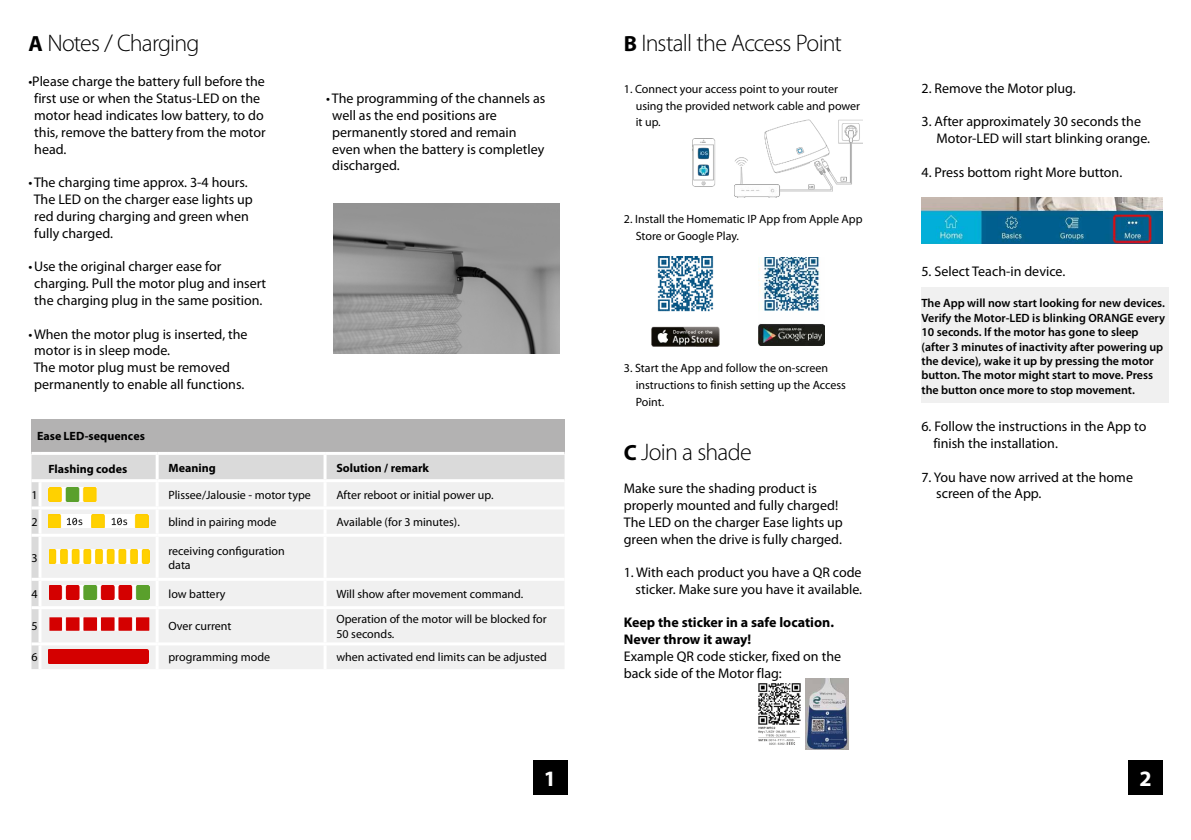
<style>
.page{position:relative;width:1191px;height:840px;background:#fff}
.page>*{position:absolute;margin:0;border:0;box-sizing:border-box;transform-origin:0 0}
.t1{font:300 24px "Myriad Pro";letter-spacing:-.035em;color:#000}
.t2{font:700 22px "Myriad Pro";color:#fff}
.t3{font:14px/16.8px "Myriad Pro";color:#000}
.t4{font:700 14px/16.8px "Myriad Pro";color:#000}
.t5{font:12px/16.8px "Myriad Pro";color:#000}
.t6{font:600 12px/14.4px "Myriad Pro";color:#000}
.t7{font:700 12px "Myriad Pro";color:#000}
.s1{font-weight:700;font-size:22px}
</style>
<div class="page">
<div style="left:1128px;top:760px;width:34px;height:34px;background:#000"></div>
<div style="left:533px;top:760px;width:34px;height:34px;background:#000"></div>
<img style="left:334px;top:203px;width:225px;height:150px">
<img style="left:652px;top:256px;width:67px;height:90px">
<img style="left:758px;top:257px;width:66px;height:88px">
<img style="left:734px;top:119px;width:128px;height:78px">
<div style="left:731px;top:114px;width:30px;height:23px;background:#fff"></div>
<img style="left:759px;top:683px;width:41px;height:62px">
<img style="left:805px;top:678px;width:43px;height:70px">
<img style="left:921px;top:197px;width:241px;height:46px">
<img style="left:692px;top:138px;width:24px;height:49px">
<div style="left:921px;top:287px;width:248px;height:116px;background:#f0f0f0"></div>
<div style="left:31px;top:419px;width:533px;height:34px;background:#b3b2b2"></div>
<div style="left:31px;top:454px;width:533px;height:214px;background:#dadada"></div>
<div style="left:42px;top:482px;width:522px;height:186px;background:#f0f0f0"></div>
<hr style="left:40px;top:451px;width:117px;height:3px;background:#fff">
<hr style="left:157px;top:451px;width:168px;height:3px;background:#fff">
<hr style="left:156px;top:454px;width:3px;height:25px;background:#fff">
<hr style="left:325px;top:451px;width:239px;height:3px;background:#fff">
<hr style="left:323px;top:454px;width:3px;height:25px;background:#fff">
<svg style="left:31px;top:479px;width:9px;height:3px"></svg>
<hr style="left:40px;top:479px;width:117px;height:3px;background:#fff">
<hr style="left:39px;top:482px;width:3px;height:24px;background:#fff">
<hr style="left:157px;top:479px;width:168px;height:3px;background:#fff">
<hr style="left:156px;top:482px;width:3px;height:24px;background:#fff">
<hr style="left:325px;top:479px;width:239px;height:3px;background:#fff">
<hr style="left:323px;top:482px;width:3px;height:24px;background:#fff">
<svg style="left:31px;top:506px;width:9px;height:3px"></svg>
<hr style="left:40px;top:506px;width:117px;height:3px;background:#fff">
<hr style="left:39px;top:509px;width:3px;height:24px;background:#fff">
<hr style="left:157px;top:506px;width:168px;height:3px;background:#fff">
<hr style="left:156px;top:509px;width:3px;height:24px;background:#fff">
<hr style="left:325px;top:506px;width:239px;height:3px;background:#fff">
<hr style="left:323px;top:509px;width:3px;height:24px;background:#fff">
<svg style="left:31px;top:533px;width:9px;height:3px"></svg>
<hr style="left:40px;top:533px;width:117px;height:3px;background:#fff">
<hr style="left:39px;top:536px;width:3px;height:41px;background:#fff">
<hr style="left:157px;top:533px;width:168px;height:3px;background:#fff">
<hr style="left:156px;top:536px;width:3px;height:41px;background:#fff">
<hr style="left:325px;top:533px;width:239px;height:3px;background:#fff">
<hr style="left:323px;top:536px;width:3px;height:41px;background:#fff">
<svg style="left:31px;top:577px;width:9px;height:3px"></svg>
<hr style="left:40px;top:577px;width:117px;height:3px;background:#fff">
<hr style="left:39px;top:580px;width:3px;height:26px;background:#fff">
<hr style="left:157px;top:577px;width:168px;height:3px;background:#fff">
<hr style="left:156px;top:580px;width:3px;height:26px;background:#fff">
<hr style="left:325px;top:577px;width:239px;height:3px;background:#fff">
<hr style="left:323px;top:580px;width:3px;height:26px;background:#fff">
<svg style="left:31px;top:606px;width:9px;height:3px"></svg>
<hr style="left:40px;top:606px;width:117px;height:3px;background:#fff">
<hr style="left:39px;top:609px;width:3px;height:33px;background:#fff">
<hr style="left:157px;top:606px;width:168px;height:3px;background:#fff">
<hr style="left:156px;top:609px;width:3px;height:33px;background:#fff">
<hr style="left:325px;top:606px;width:239px;height:3px;background:#fff">
<hr style="left:323px;top:609px;width:3px;height:33px;background:#fff">
<svg style="left:31px;top:642px;width:9px;height:3px"></svg>
<hr style="left:40px;top:642px;width:117px;height:3px;background:#fff">
<hr style="left:39px;top:645px;width:3px;height:23px;background:#fff">
<hr style="left:157px;top:642px;width:168px;height:3px;background:#fff">
<hr style="left:156px;top:645px;width:3px;height:23px;background:#fff">
<hr style="left:325px;top:642px;width:239px;height:3px;background:#fff">
<hr style="left:323px;top:645px;width:3px;height:23px;background:#fff">
<img style="left:49px;top:514px;width:99px;height:13px">
<img style="left:49px;top:549px;width:100px;height:14px">
<img style="left:49px;top:585px;width:100px;height:14px">
<img style="left:49px;top:617px;width:100px;height:13px">
<img style="left:49px;top:649px;width:99px;height:13px">
<img style="left:49px;top:487px;width:47px;height:14px">
<h1 class="t1" style="left:29px;top:29px;width:173px"><span class="s1">A</span> Notes / Charging</h1>
<p class="t3" style="left:34px;top:73px;width:233px;text-indent:-6px">•Please charge the battery full before the first use or when the Status-LED on the motor head indicates low battery, to do this, remove the battery from the motor head.</p>
<p class="t3" style="left:34px;top:174px;width:221px;text-indent:-5px">•The charging time approx. 3-4 hours.<br>The LED on the charger ease lights up red during charging and green when fully charged.</p>
<p class="t3" style="left:34px;top:258px;width:233px;text-indent:-6px">•Use the original charger ease for charging. Pull the motor plug and insert the charging plug in the same position.</p>
<p class="t3" style="left:34px;top:325px;width:215px;text-indent:-5px">•When the motor plug is inserted, the motor is in sleep mode.<br>The motor plug must be removed permanently to enable all functions.</p>
<p class="t3" style="left:332px;top:90px;width:215px;text-indent:-6px">•The programming of the channels as well as the end positions are permanently stored and remain even when the battery is completley discharged.</p>
<p class="t7" style="left:37px;top:427px;width:109px">Ease LED-sequences</p>
<p class="t7" style="left:48px;top:460px;width:80px">Flashing codes</p>
<p class="t7" style="left:168px;top:460px;width:49px">Meaning</p>
<p class="t7" style="left:336px;top:460px;width:94px">Solution / remark</p>
<p class="t5" style="left:31px;top:486px;width:8px">1</p>
<p class="t5" style="left:168px;top:486px;width:144px">Plissee/Jalousie - motor type</p>
<p class="t5" style="left:336px;top:486px;width:159px">After reboot or initial power up.</p>
<p class="t5" style="left:31px;top:513px;width:8px">2</p>
<p class="t5" style="left:168px;top:513px;width:109px">blind in pairing mode</p>
<p class="t5" style="left:336px;top:513px;width:125px">Available (for 3 minutes).</p>
<p class="t5" style="left:31px;top:549px;width:8px">3</p>
<p class="t5" style="left:168px;top:543px;width:118px;line-height:14.4px">receiving configuration data</p>
<p class="t5" style="left:31px;top:585px;width:8px">4</p>
<p class="t5" style="left:168px;top:585px;width:59px">low battery</p>
<p class="t5" style="left:336px;top:585px;width:188px">Will show after movement command.</p>
<p class="t5" style="left:31px;top:617px;width:8px">5</p>
<p class="t5" style="left:168px;top:617px;width:64px">Over current</p>
<p class="t5" style="left:336px;top:611px;width:212px;line-height:14.4px">Operation of the motor will be blocked for<br>50 seconds.</p>
<p class="t5" style="left:31px;top:648px;width:8px">6</p>
<p class="t5" style="left:168px;top:648px;width:103px">programming mode</p>
<p class="t5" style="left:336px;top:648px;width:212px">when activated end limits can be adjusted</p>
<h1 class="t1" style="left:624px;top:29px;width:220px"><span class="s1">B</span> Install the Access Point</h1>
<p class="t5" style="left:635px;top:80px;width:226px;text-indent:-12px">1. Connect your access point to your router using the provided network cable and power it up.</p>
<p class="t5" style="left:635px;top:210px;width:228px;text-indent:-12px">2. Install the Homematic IP App from Apple App<br>Store or Google Play.</p>
<p class="t5" style="left:635px;top:359px;width:212px;text-indent:-12px">3. Start the App and follow the on-screen instructions to finish setting up the Access<br>Point.</p>
<h1 class="t1" style="left:624px;top:437px;width:129px"><span class="s1">C</span> Join a shade</h1>
<p class="t3" style="left:624px;top:479px;width:220px">Make sure the shading product is properly mounted and fully charged!<br>The LED on the charger Ease lights up green when the drive is fully charged.</p>
<p class="t3" style="left:624px;top:563px;width:240px;text-align:right">1. With each product you have a QR code sticker. Make sure you have it available.</p>
<p class="t4" style="left:624px;top:613px;width:212px">Keep the sticker in a safe location.<br>Never throw it away!</p>
<p class="t3" style="left:624px;top:647px;width:219px">Example QR code sticker, fixed on the back side of the Motor flag:</p>
<p class="t3" style="left:921px;top:79px;width:156px">2. Remove the Motor plug.</p>
<p class="t3" style="left:936px;top:113px;width:215px;text-indent:-15px">3. After approximately 30 seconds the<br>Motor-LED will start blinking orange.</p>
<p class="t3" style="left:921px;top:163px;width:202px">4. Press bottom right More button.</p>
<p class="t3" style="left:921px;top:262px;width:145px">5. Select Teach-in device.</p>
<p class="t6" style="left:921px;top:295px;width:245px">The App will now start looking for new devices.<br>Verify the Motor-LED is blinking ORANGE every 10 seconds. If the motor has gone to sleep (after 3 minutes of inactivity after powering up the device), wake it up by pressing the motor button. The motor might start to move. Press the button once more to stop movement.</p>
<p class="t3" style="left:933px;top:417px;width:215px;text-indent:-12px">6. Follow the instructions in the App to finish the installation.</p>
<p class="t3" style="left:936px;top:468px;width:198px;text-indent:-15px">7. You have now arrived at the home screen of the App.</p>
<h2 class="t2" style="left:544px;top:763px;width:14px">1</h2>
<h2 class="t2" style="left:1139px;top:763px;width:14px">2</h2>
</div>
